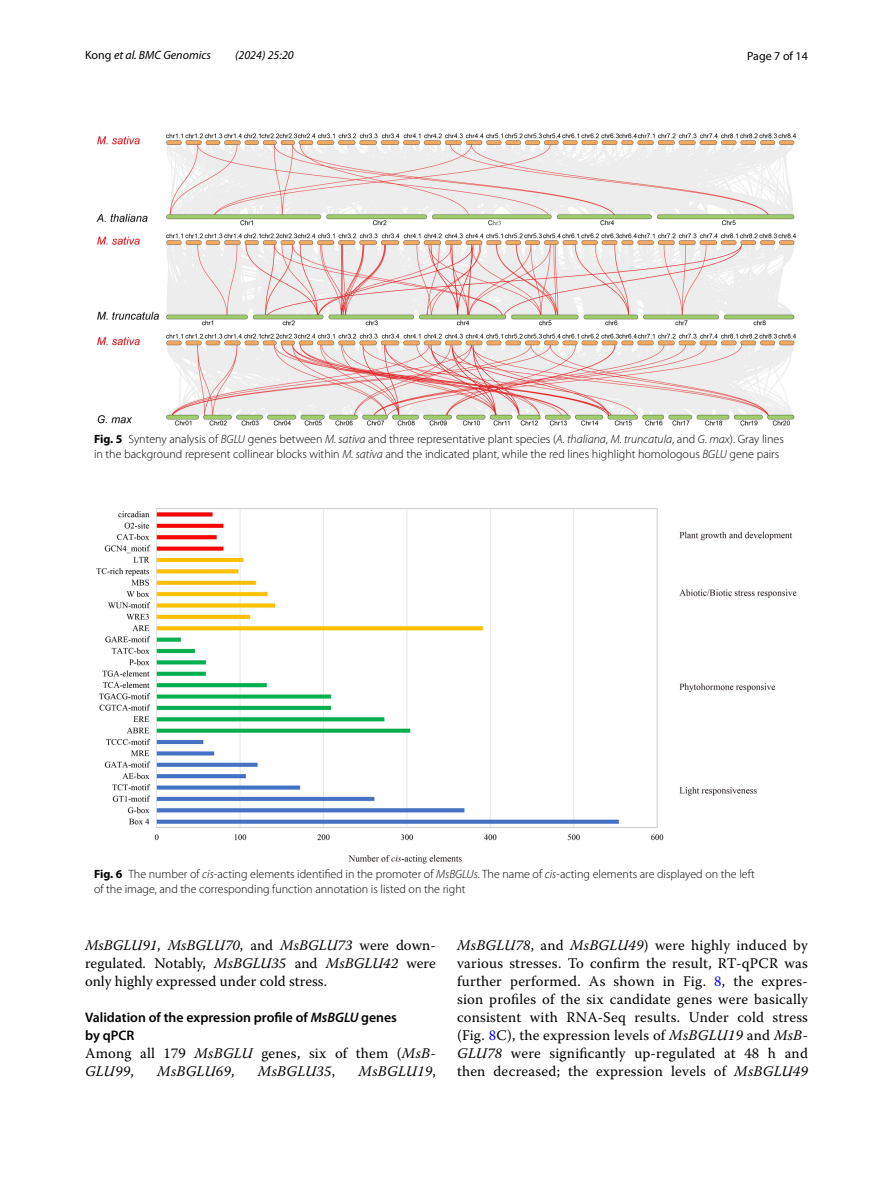
<style>
.page{position:relative;width:893px;height:1187px;background:#fff}
.page>*{position:absolute;margin:0;border:0;box-sizing:border-box;transform-origin:0 0}
.t1{font:14.7px/18px "Warnock Pro";letter-spacing:.01em;color:#000;text-align:justify}
.t2{font:italic 14.7px "Warnock Pro";letter-spacing:.015em;color:#000}
.t3{font:600 13.8px/18px "Myriad Pro";color:#000}
.t4{font:300 12px/15px "Myriad Pro";color:#000}
.t5{font:italic 12px "Myriad Pro";color:#000}
.t6{font:12px "Myriad Pro";color:#000}
.s1{font-style:normal}
.s2{font-weight:700}
.s3{font-style:italic}
.s4{color:#00f}
</style>
<div class="page">
<img style="left:96px;top:133px;width:700px;height:293px">
<img style="left:96px;top:508px;width:701px;height:355px">
<p class="t5" style="left:85px;top:48px;width:127px"><span class="s1">Kong</span> et al. BMC Genomics</p>
<p class="t5" style="left:235px;top:48px;width:60px">(2024) 25:20</p>
<p class="t6" style="left:747px;top:48px;width:62px">Page 7 of 14</p>
<p class="t4" style="left:94px;top:431px;width:691px"><span class="s2">Fig. 5</span> Synteny analysis of <span class="s3">BGLU</span> genes between <span class="s3">M. sativa</span> and three representative plant species (<span class="s3">A. thaliana</span>, <span class="s3">M. truncatula</span>, and <span class="s3">G. max</span>). Gray lines in the background represent collinear blocks within <span class="s3">M. sativa</span> and the indicated plant, while the red lines highlight homologous <span class="s3">BGLU</span> gene pairs</p>
<p class="t4" style="left:94px;top:867px;width:662px"><span class="s2">Fig. 6</span> The number of <span class="s3">cis</span>-acting elements identified in the promoter of <span class="s3">MsBGLUs</span>. The name of <span class="s3">cis</span>-acting elements are displayed on the left of the image, and the corresponding function annotation is listed on the right</p>
<p class="t1" style="left:85px;top:935px;width:352px"><span class="s3">MsBGLU91</span>, <span class="s3">MsBGLU70</span>, and <span class="s3">MsBGLU73</span> were down&shy;regulated. Notably, <span class="s3">MsBGLU35</span> and <span class="s3">MsBGLU42</span> were only highly expressed under cold stress.</p>
<p class="t3" style="left:85px;top:1007px;width:313px">Validation of the expression profile of <span class="s3">MsBGLU</span> genes by qPCR</p>
<p class="t1" style="left:85px;top:1043px;width:352px">Among all 179 <span class="s3">MsBGLU</span> genes, six of them (<span class="s3">MsB-<br>GLU99</span>,</p>
<p class="t2" style="left:157px;top:1061px;width:79px">MsBGLU69<span class="s1">,</span></p>
<p class="t2" style="left:258px;top:1061px;width:79px">MsBGLU35<span class="s1">,</span></p>
<p class="t2" style="left:359px;top:1061px;width:79px">MsBGLU19<span class="s1">,</span></p>
<p class="t1" style="left:457px;top:935px;width:352px"><span class="s3">MsBGLU78</span>, and <span class="s3">MsBGLU49</span>) were highly induced by various stresses. To confirm the result, RT-qPCR was further performed. As shown in Fig. <span class="s4">8</span>, the expres&shy;sion profiles of the six candidate genes were basically consistent with RNA-Seq results. Under cold stress (Fig. <span class="s4">8</span>C), the expression levels of <span class="s3">MsBGLU19</span> and <span class="s3">MsB-GLU78</span> were significantly up-regulated at 48 h and then decreased; the expression levels of <span class="s3">MsBGLU49</span></p>
</div>
